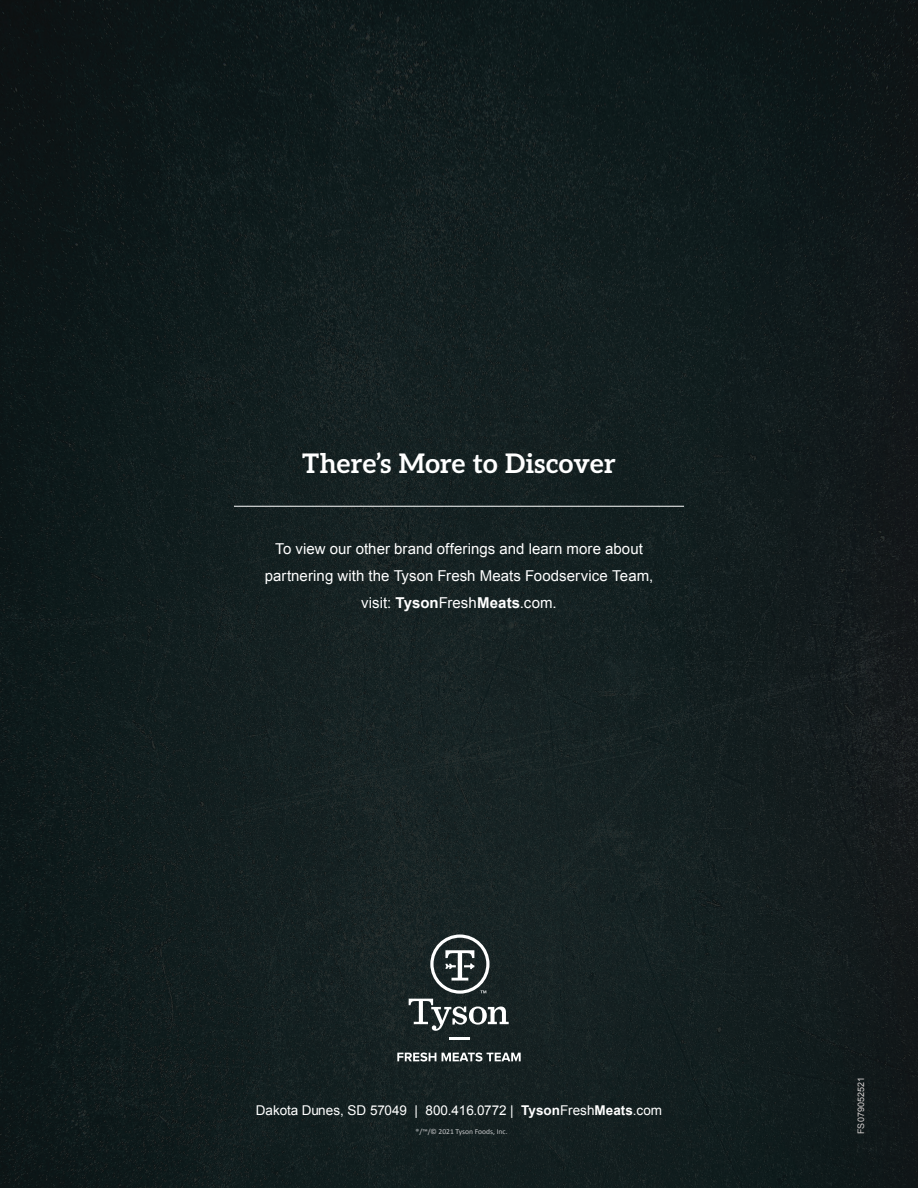
<style>
.page{position:relative;width:918px;height:1188px;background:#fff}
.page>*{position:absolute;margin:0;border:0;box-sizing:border-box;transform-origin:0 0}
.s2{font:700 27px "Aleo";letter-spacing:.005em;color:#fff}
.body{font:15px/27px "Arial";letter-spacing:.005em;color:#fff;text-align:center}
.t1{font:13.5px "Arial";color:#fff}
.t2{font:9px "Arial";color:#d5d0cf}
.t3{font:7.5px "Calibri";color:#c7c8ca}
.s1{font-weight:700}
</style>
<div class="page">
<img style="left:0;top:0;width:918px;height:1188px">
<svg style="left:397px;top:1053px;width:39px;height:9px"></svg>
<svg style="left:442px;top:1053px;width:79px;height:9px"></svg>
<hr style="left:449px;top:1037px;width:21px;height:3px;background:#fff">
<svg style="left:409px;top:934px;width:100px;height:97px;background:#414a4b"></svg>
<hr style="left:234px;top:506px;width:450px;height:1px;background:#fff">
<p class="s2" style="left:302px;top:447px;width:315px">There’s More to Discover</p>
<p class="body" style="left:265px;top:535px;width:390px">To view our other brand offerings and learn more about partnering with the Tyson Fresh Meats Foodservice Team, visit: <span class="s1">Tyson</span>Fresh<span class="s1">Meats</span>.com.</p>
<p class="t1" style="left:256px;top:1102px;width:408px">Dakota Dunes, SD 57049 | 800.416.0772 | <span class="s1">Tyson</span>Fresh<span class="s1">Meats</span>.com</p>
<p class="t3" style="left:416px;top:1127px;width:93px">®/™/© 2021 Tyson Foods, Inc.</p>
<p class="t2" style="left:855px;top:1134px;width:58px;rotate:-90deg">FS079052521</p>
</div>
